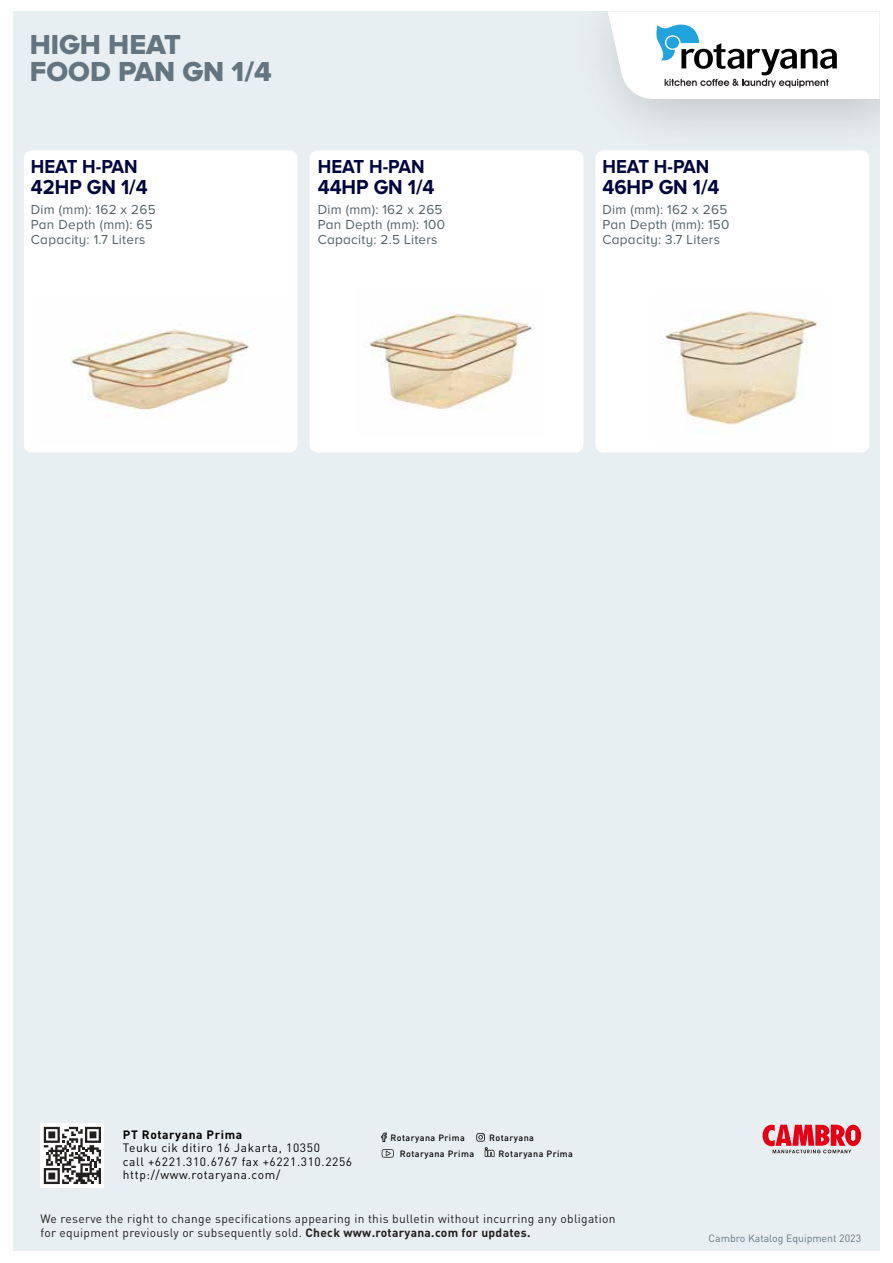
<style>
.page{position:relative;width:893px;height:1263px;background:#fff}
.page>*{position:absolute;margin:0;border:0;box-sizing:border-box;transform-origin:0 0}
.t1{font:28.5px/27px "Proxima Nova A Extrabld";color:#65757f}
.t2{font:700 21px "Proxima Nova A";color:#00053e;scale:.95 1}
.t3{font:700 19.5px "Proxima Nova A";color:#00053e;scale:.95 1}
.t4{font:13.5px/14.9px "Proxima Nova A";letter-spacing:.02em;color:#536168}
.t5{font:12px/14.4px "DIN Pro";letter-spacing:.025em;color:#231f20}
.t6{font:12px/13.4px "DIN Pro";letter-spacing:.05em;color:#020202}
.t7{font:700 12px "DIN Pro";letter-spacing:.05em;color:#020202}
.t8{font:10.5px "DIN Pro";color:#65757f}
.t9{font:500 9px "DIN Pro";letter-spacing:.05em;color:#020202}
.s1{font-weight:700}
</style>
<div class="page">
<div style="left:13px;top:11px;width:866px;height:1240px;background:#e8eff2"></div>
<div style="left:40px;top:1123px;width:64px;height:65px;background:#fff"></div>
<svg style="left:44px;top:1127px;width:57px;height:57px"></svg>
<svg style="left:608px;top:11px;width:271px;height:88px;background:#e0e5e7"></svg>
<svg style="left:762px;top:1124px;width:99px;height:29px"></svg>
<svg style="left:381px;top:1132px;width:6px;height:10px"></svg>
<svg style="left:476px;top:1133px;width:9px;height:8px"></svg>
<svg style="left:382px;top:1149px;width:12px;height:9px"></svg>
<svg style="left:485px;top:1147px;width:9px;height:10px"></svg>
<div style="left:310px;top:150px;width:273px;height:303px;background:#fff;border-radius:8px"></div>
<div style="left:595px;top:150px;width:274px;height:303px;background:#fff;border-radius:8px"></div>
<div style="left:24px;top:150px;width:274px;height:303px;background:#fff;border-radius:8px"></div>
<img style="left:69px;top:329px;width:180px;height:82px">
<img style="left:369px;top:314px;width:165px;height:96px">
<img style="left:662px;top:311px;width:156px;height:114px">
<h1 class="t1" style="left:30px;top:30px;width:243px">HIGH HEAT<br>FOOD PAN GN 1/4</h1>
<h3 class="t3" style="left:31px;top:155px;width:114px">HEAT H-PAN</h3>
<h2 class="t2" style="left:31px;top:175px;width:124px">42HP GN 1/4</h2>
<p class="t4" style="left:31px;top:202px;width:126px">Dim (mm): 162 x 265<br>Pan Depth (mm): 65<br>Capacity: 1.7 Liters</p>
<h3 class="t3" style="left:318px;top:155px;width:114px">HEAT H-PAN</h3>
<h2 class="t2" style="left:318px;top:175px;width:124px">44HP GN 1/4</h2>
<p class="t4" style="left:318px;top:202px;width:129px">Dim (mm): 162 x 265<br>Pan Depth (mm): 100<br>Capacity: 2.5 Liters</p>
<h3 class="t3" style="left:602px;top:155px;width:114px">HEAT H-PAN</h3>
<h2 class="t2" style="left:602px;top:175px;width:125px">46HP GN 1/4</h2>
<p class="t4" style="left:602px;top:202px;width:128px">Dim (mm): 162 x 265<br>Pan Depth (mm): 150<br>Capacity: 3.7 Liters</p>
<p class="t7" style="left:123px;top:1126px;width:121px">PT Rotaryana Prima</p>
<p class="t6" style="left:123px;top:1141px;width:231px">Teuku cik ditiro 16 Jakarta, 10350<br>call +6221.310.6767 fax +6221.310.2256 http://www.rotaryana.com/</p>
<p class="t5" style="left:40px;top:1211px;width:577px">We reserve the right to change specifications appearing in this bulletin without incurring any obligation for equipment previously or subsequently sold. <span class="s1">Check www.rotaryana.com for updates.</span></p>
<p class="t9" style="left:390px;top:1131px;width:76px">Rotaryana Prima</p>
<p class="t9" style="left:489px;top:1131px;width:46px">Rotaryana</p>
<p class="t9" style="left:400px;top:1147px;width:76px">Rotaryana Prima</p>
<p class="t9" style="left:499px;top:1147px;width:76px">Rotaryana Prima</p>
<p class="t8" style="left:708px;top:1231px;width:154px">Cambro Katalog Equipment 2023</p>
</div>
